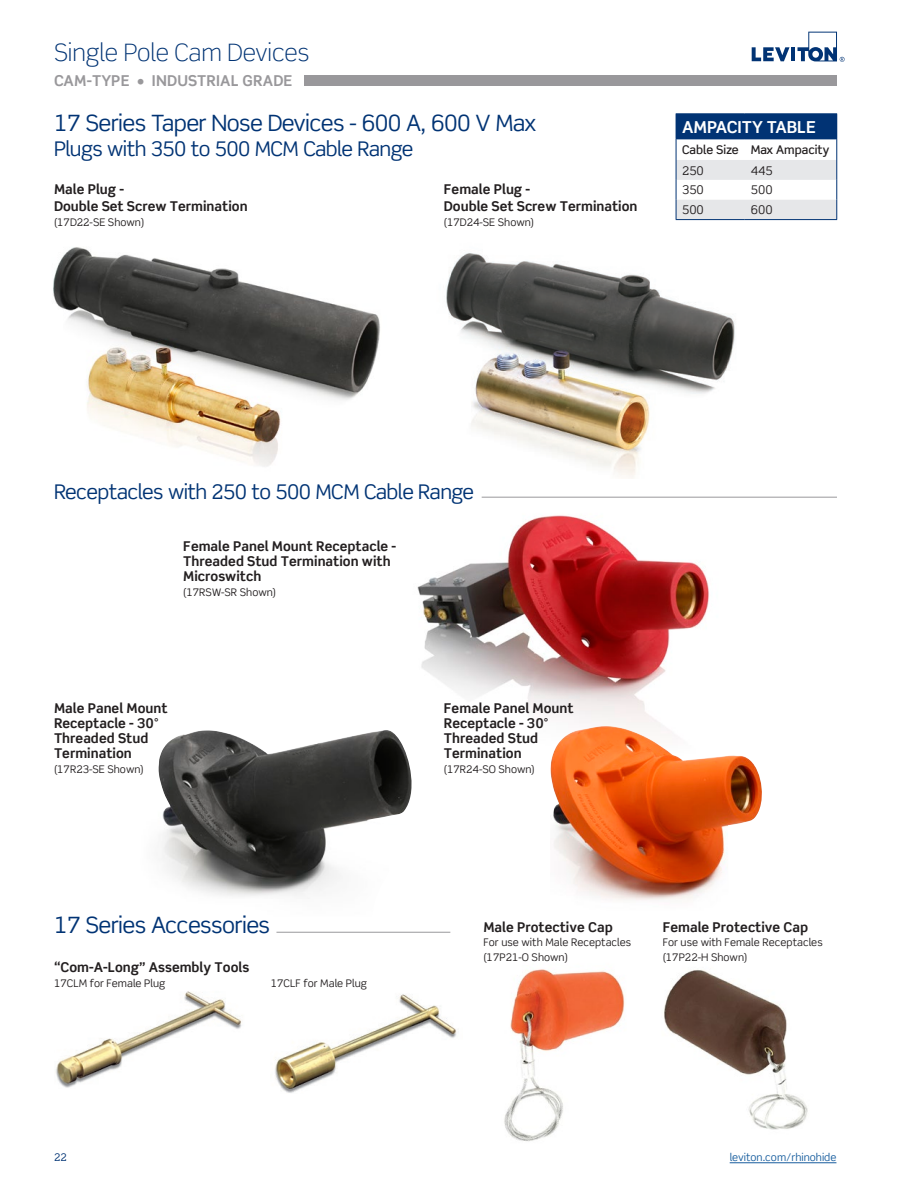
<style>
.page{position:relative;width:918px;height:1188px;background:#fff}
.page>*{position:absolute;margin:0;border:0;box-sizing:border-box;transform-origin:0 0}
.t1{font:300 24px "Scene Std";color:#013374}
.t2{font:22.5px "Scene Std";letter-spacing:-.03em;color:#013374}
.t3{font:20.25px "Scene Std";letter-spacing:-.03em;color:#013374}
.t4{font:700 16.5px "Scene Std";color:#fff}
.t5{font:700 15px "Scene Std";letter-spacing:.01em;color:#99989b}
.t6{font:700 13.5px/15px "Scene Std";color:#231f20}
.t7{font:500 12px "Scene Std";color:#231f20}
.t8{font:12px "Scene Std";color:#231f20}
.t9{font:10.5px/15px "Scene Std";color:#231f20}
.t10{font:10.5px "Scene Std";color:#175d9e}
.t11{font:10.5px "Scene Std";color:#013374}
.s1{font-family:"Scene Alt";font-weight:400}
</style>
<div class="page">
<hr style="left:730px;top:1163px;width:106px;height:1px;background:#175d9e">
<svg style="left:752px;top:47px;width:38px;height:14px"></svg>
<hr style="left:791px;top:47px;width:4px;height:14px;background:#013374">
<svg style="left:798px;top:32px;width:47px;height:30px"></svg>
<div style="left:304px;top:75px;width:533px;height:11px;background:#99989b"></div>
<img style="left:417px;top:515px;width:292px;height:211px">
<img style="left:550px;top:726px;width:212px;height:174px">
<img style="left:158px;top:730px;width:254px;height:166px">
<img style="left:53px;top:247px;width:327px;height:220px">
<img style="left:446px;top:211px;width:330px;height:267px">
<hr style="left:482px;top:497px;width:355px;height:1px;background:#99989b">
<img style="left:275px;top:994px;width:182px;height:99px">
<img style="left:55px;top:991px;width:187px;height:97px">
<hr style="left:276px;top:932px;width:174px;height:1px;background:#99989b">
<img style="left:504px;top:969px;width:121px;height:173px">
<img style="left:664px;top:970px;width:144px;height:160px">
<hr style="left:676px;top:113px;width:69px;height:1px;background:#013374">
<hr style="left:745px;top:113px;width:92px;height:1px;background:#013374">
<svg style="left:676px;top:114px;width:161px;height:105px"></svg>
<hr style="left:676px;top:219px;width:69px;height:1px;background:#013374">
<hr style="left:745px;top:219px;width:92px;height:1px;background:#013374">
<h1 class="t1" style="left:54px;top:38px;width:257px">Single Pole Cam Devices</h1>
<p class="t5" style="left:54px;top:71px;width:240px">CAM-TYPE • INDUSTRIAL GRADE</p>
<p class="t2" style="left:54px;top:109px;width:484px">17 Series Taper Nose Devices - 600 A, 600 V Max</p>
<p class="t3" style="left:54px;top:136px;width:361px">Plugs with 350 to 500 MCM Cable Range</p>
<p class="t6" style="left:54px;top:181px;width:195px;line-height:16.5px">Male Plug -<br>Double Set Screw Termination</p>
<p class="t9" style="left:54px;top:214px;width:92px">(17D22-SE Shown)</p>
<p class="t6" style="left:444px;top:181px;width:195px;line-height:16.5px">Female Plug -<br>Double Set Screw Termination</p>
<p class="t9" style="left:444px;top:214px;width:92px">(17D24-SE Shown)</p>
<p class="t4" style="left:682px;top:116px;width:135px">AMPACITY TABLE</p>
<p class="t7" style="left:682px;top:142px;width:58px">Cable Size</p>
<p class="t7" style="left:751px;top:142px;width:80px">Max Ampacity</p>
<p class="t8" style="left:682px;top:163px;width:23px">250</p>
<p class="t8" style="left:751px;top:163px;width:23px">445</p>
<p class="t8" style="left:682px;top:183px;width:23px">350</p>
<p class="t8" style="left:751px;top:183px;width:23px">500</p>
<p class="t8" style="left:682px;top:203px;width:23px">500</p>
<p class="t8" style="left:751px;top:203px;width:23px">600</p>
<p class="t3" style="left:54px;top:479px;width:422px">Receptacles with 250 to 500 MCM Cable Range</p>
<p class="t6" style="left:183px;top:539px;width:214px">Female Panel Mount Receptacle -<br>Threaded Stud Termination with<br>Microswitch</p>
<p class="t9" style="left:183px;top:585px;width:94px">(17RSW-SR Shown)</p>
<p class="t6" style="left:54px;top:701px;width:115px">Male Panel Mount<br>Receptacle - 30<span class="s1">°<br></span>Threaded Stud<br>Termination</p>
<p class="t9" style="left:54px;top:762px;width:91px">(17R23-SE Shown)</p>
<p class="t6" style="left:444px;top:701px;width:131px">Female Panel Mount<br>Receptacle - 30<span class="s1">°<br></span>Threaded Stud<br>Termination</p>
<p class="t9" style="left:444px;top:762px;width:93px">(17R24-SO Shown)</p>
<p class="t2" style="left:54px;top:911px;width:218px">17 Series Accessories</p>
<p class="t6" style="left:54px;top:960px;width:197px">“Com-A-Long” Assembly Tools</p>
<p class="t9" style="left:54px;top:976px;width:113px">17CLM for Female Plug</p>
<p class="t9" style="left:271px;top:976px;width:98px">17CLF for Male Plug</p>
<p class="t6" style="left:483px;top:920px;width:131px">Male Protective Cap</p>
<p class="t9" style="left:483px;top:934px;width:149px">For use with Male Receptacles (17P21-O Shown)</p>
<p class="t6" style="left:663px;top:920px;width:147px">Female Protective Cap</p>
<p class="t9" style="left:663px;top:934px;width:162px">For use with Female Receptacles (17P22-H Shown)</p>
<p class="t11" style="left:54px;top:1151px;width:14px">22</p>
<p class="t10" style="left:730px;top:1151px;width:108px">leviton.com/rhinohide</p>
</div>
